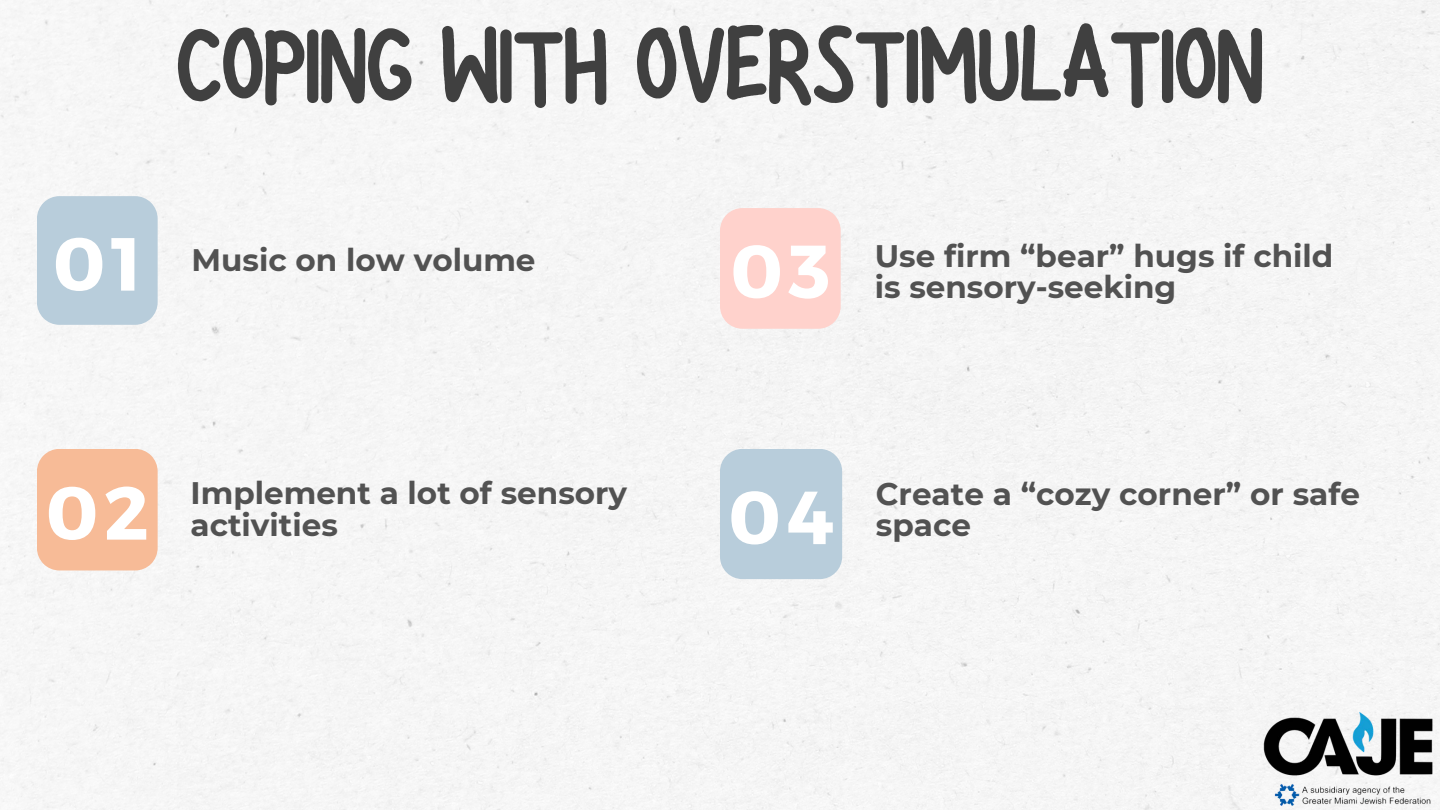
<style>
.page{position:relative;width:1440px;height:810px;background:#f5f5f5}
.page>*{position:absolute;margin:0;border:0;box-sizing:border-box;transform-origin:0 0}
.t1{font:140px "Hibernate";color:#404040}
.t2{font:700 75px "Montserrat";letter-spacing:.07em;color:#fff}
.t3{font:700 31.1px/31.6px "Montserrat";color:#525252}
</style>
<div class="page">
<div style="left:37px;top:196px;width:121px;height:129px;background:#b8cddb"></div>
<div style="left:37px;top:449px;width:121px;height:121px;background:#f7bb97"></div>
<div style="left:720px;top:208px;width:121px;height:121px;background:#ffd2cc"></div>
<img style="left:1259px;top:707px;width:181px;height:103px">
<div style="left:720px;top:449px;width:122px;height:130px;background:#b8cddb;border-radius:22px"></div>
<p class="t1" style="left:177px;top:-6px;width:1088px">COPING WITH OVERSTIMULATION</p>
<h1 class="t2" style="left:53px;top:215px;width:90px">01</h1>
<p class="t3" style="left:192px;top:244px;width:345px">Music on low volume</p>
<p class="t2" style="left:730px;top:223px;width:101px">03</p>
<p class="t3" style="left:875px;top:240px;width:460px">Use firm “bear” hugs if child is sensory-seeking</p>
<p class="t2" style="left:46px;top:464px;width:105px">02</p>
<p class="t3" style="left:191px;top:477px;width:438px">Implement a lot of sensory activities</p>
<p class="t2" style="left:728px;top:469px;width:107px">04</p>
<p class="t3" style="left:876px;top:477px;width:486px;line-height:31.9px">Create a “cozy corner” or safe space</p>
</div>
